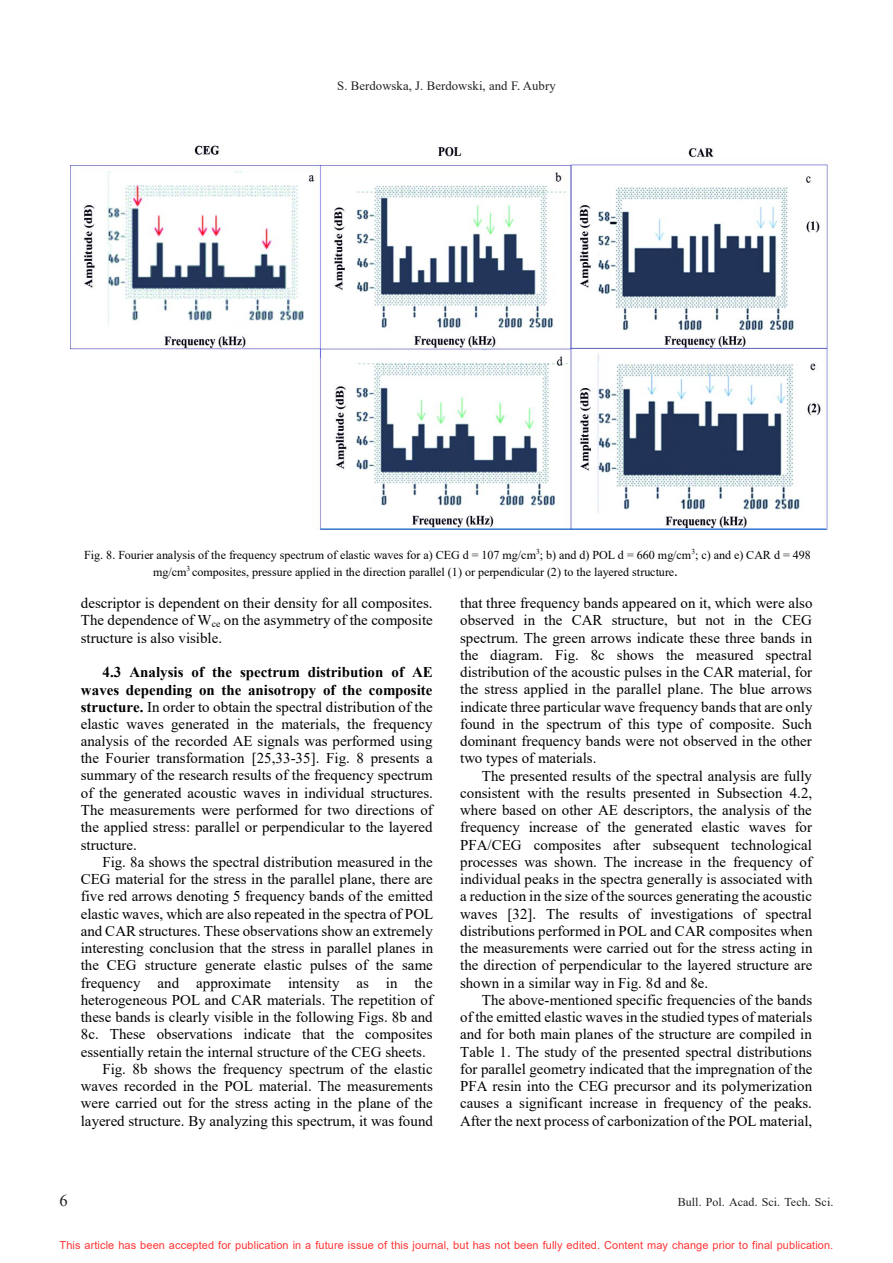
<style>
.page{position:relative;width:893px;height:1263px;background:#fff}
.page>*{position:absolute;margin:0;border:0;box-sizing:border-box;transform-origin:0 0}
.t1{font:16.5px "Times New Roman";color:#231f20}
.t2{font:15px/17.2px "Times New Roman";color:#000;text-align:justify}
.t3{font:700 15px "Times New Roman";color:#000}
.t4{font:12.75px "Times New Roman";letter-spacing:.005em;color:#231f20}
.t5{font:12px/17px "Times New Roman";color:#000}
.t6{font:12px "Times New Roman";letter-spacing:.005em;color:#231f20}
.t7{font:10.95px "Arial";letter-spacing:.01em;color:#f33}
.s1{font-size:15px}
.s2{font-weight:700}
</style>
<div class="page">
<img style="left:70px;top:145px;width:761px;height:385px">
<hr style="left:320px;top:529px;width:506px;height:1px;background:#06c">
<p class="t4" style="left:337px;top:76px;width:220px">S. Berdowska, J. Berdowski, and F. Aubry</p>
<p class="t5" style="left:153px;top:546px;width:659px;text-indent:-69px">Fig. 8. Fourier analysis of the frequency spectrum of elastic waves for a) CEG d = 107 mg/cm<sup>3</sup>; b) and d) POL d = 660 mg/cm<sup>3</sup>; c) and e) CAR d = 498 mg/cm<sup>3</sup> composites, pressure applied in the direction parallel (1) or perpendicular (2) to the layered structure<span class="s1">.</span></p>
<p class="t2" style="left:81px;top:594px;width:354px">descriptor is dependent on their density for all composites.<br>The dependence of W<sub>ce</sub> on the asymmetry of the composite structure is also visible.</p>
<p class="t3" style="left:102px;top:661px;width:332px">4.3 Analysis of the spectrum distribution of AE</p>
<p class="t3" style="left:81px;top:679px;width:353px">waves depending on the anisotropy of the composite</p>
<p class="t2" style="left:81px;top:697px;width:353px"><span class="s2">structure.</span> In order to obtain the spectral distribution of the</p>
<p class="t2" style="left:81px;top:715px;width:353px">elastic waves generated in the materials, the frequency</p>
<p class="t2" style="left:81px;top:732px;width:353px">analysis of the recorded AE signals was performed using</p>
<p class="t2" style="left:81px;top:749px;width:354px">the Fourier transformation [25,33-35]. Fig. 8 presents a</p>
<p class="t2" style="left:81px;top:766px;width:353px">summary of the research results of the frequency spectrum</p>
<p class="t2" style="left:81px;top:784px;width:354px">of the generated acoustic waves in individual structures.</p>
<p class="t2" style="left:81px;top:801px;width:354px">The measurements were performed for two directions of</p>
<p class="t2" style="left:81px;top:818px;width:353px">the applied stress: parallel or perpendicular to the layered</p>
<p class="t2" style="left:81px;top:835px;width:58px">structure.</p>
<p class="t2" style="left:102px;top:852px;width:332px">Fig. 8a shows the spectral distribution measured in the</p>
<p class="t2" style="left:81px;top:870px;width:353px">CEG material for the stress in the parallel plane, there are</p>
<p class="t2" style="left:81px;top:887px;width:354px">five red arrows denoting 5 frequency bands of the emitted</p>
<p class="t2" style="left:81px;top:904px;width:354px">elastic waves, which are also repeated in the spectra of POL</p>
<p class="t2" style="left:81px;top:922px;width:354px">and CAR structures. These observations show an extremely</p>
<p class="t2" style="left:81px;top:939px;width:354px">interesting conclusion that the stress in parallel planes in</p>
<p class="t2" style="left:81px;top:956px;width:353px">the CEG structure generate elastic pulses of the same</p>
<p class="t2" style="left:81px;top:973px;width:353px">frequency and approximate intensity as in the</p>
<p class="t2" style="left:81px;top:991px;width:354px">heterogeneous POL and CAR materials. The repetition of</p>
<p class="t2" style="left:81px;top:1008px;width:353px">these bands is clearly visible in the following Figs. 8b and</p>
<p class="t2" style="left:81px;top:1025px;width:353px">8c. These observations indicate that the composites</p>
<p class="t2" style="left:81px;top:1042px;width:346px">essentially retain the internal structure of the CEG sheets.</p>
<p class="t2" style="left:102px;top:1060px;width:332px">Fig. 8b shows the frequency spectrum of the elastic</p>
<p class="t2" style="left:81px;top:1077px;width:354px">waves recorded in the POL material. The measurements</p>
<p class="t2" style="left:81px;top:1094px;width:354px">were carried out for the stress acting in the plane of the</p>
<p class="t2" style="left:81px;top:1111px;width:354px">layered structure. By analyzing this spectrum, it was found</p>
<p class="t2" style="left:460px;top:594px;width:354px">that three frequency bands appeared on it, which were also</p>
<p class="t2" style="left:460px;top:611px;width:353px">observed in the CAR structure, but not in the CEG</p>
<p class="t2" style="left:460px;top:628px;width:353px">spectrum. The green arrows indicate these three bands in</p>
<p class="t2" style="left:460px;top:646px;width:353px">the diagram. Fig. 8c shows the measured spectral</p>
<p class="t2" style="left:460px;top:663px;width:353px">distribution of the acoustic pulses in the CAR material, for</p>
<p class="t2" style="left:460px;top:680px;width:353px">the stress applied in the parallel plane. The blue arrows</p>
<p class="t2" style="left:460px;top:697px;width:354px">indicate three particular wave frequency bands that are only</p>
<p class="t2" style="left:460px;top:715px;width:353px">found in the spectrum of this type of composite. Such</p>
<p class="t2" style="left:460px;top:732px;width:353px">dominant frequency bands were not observed in the other</p>
<p class="t2" style="left:460px;top:749px;width:138px">two types of materials.</p>
<p class="t2" style="left:482px;top:766px;width:332px">The presented results of the spectral analysis are fully</p>
<p class="t2" style="left:460px;top:784px;width:354px">consistent with the results presented in Subsection 4.2,</p>
<p class="t2" style="left:460px;top:801px;width:353px">where based on other AE descriptors, the analysis of the</p>
<p class="t2" style="left:460px;top:818px;width:353px">frequency increase of the generated elastic waves for</p>
<p class="t2" style="left:460px;top:835px;width:353px">PFA/CEG composites after subsequent technological</p>
<p class="t2" style="left:460px;top:853px;width:353px">processes was shown. The increase in the frequency of</p>
<p class="t2" style="left:460px;top:870px;width:354px">individual peaks in the spectra generally is associated with</p>
<p class="t2" style="left:460px;top:887px;width:353px">a reduction in the size of the sources generating the acoustic</p>
<p class="t2" style="left:460px;top:904px;width:353px">waves [32]. The results of investigations of spectral</p>
<p class="t2" style="left:460px;top:922px;width:354px">distributions performed in POL and CAR composites when</p>
<p class="t2" style="left:460px;top:939px;width:354px">the measurements were carried out for the stress acting in</p>
<p class="t2" style="left:460px;top:956px;width:354px">the direction of perpendicular to the layered structure are</p>
<p class="t2" style="left:460px;top:973px;width:250px">shown in a similar way in Fig. 8d and 8e.</p>
<p class="t2" style="left:482px;top:991px;width:332px">The above-mentioned specific frequencies of the bands</p>
<p class="t2" style="left:460px;top:1008px;width:353px">of the emitted elastic waves in the studied types of materials</p>
<p class="t2" style="left:460px;top:1025px;width:353px">and for both main planes of the structure are compiled in</p>
<p class="t2" style="left:460px;top:1042px;width:353px">Table 1. The study of the presented spectral distributions</p>
<p class="t2" style="left:460px;top:1060px;width:354px">for parallel geometry indicated that the impregnation of the</p>
<p class="t2" style="left:460px;top:1077px;width:354px">PFA resin into the CEG precursor and its polymerization</p>
<p class="t2" style="left:460px;top:1094px;width:353px">causes a significant increase in frequency of the peaks.</p>
<p class="t2" style="left:460px;top:1111px;width:354px">After the next process of carbonization of the POL material,</p>
<p class="t1" style="left:60px;top:1189px;width:10px">6</p>
<p class="t6" style="left:678px;top:1194px;width:157px">Bull. Pol. Acad. Sci. Tech. Sci.</p>
<p class="t7" style="left:60px;top:1237px;width:775px">This article has been accepted for publication in a future issue of this journal, but has not been fully edited. Content may change prior to final publication.</p>
</div>
